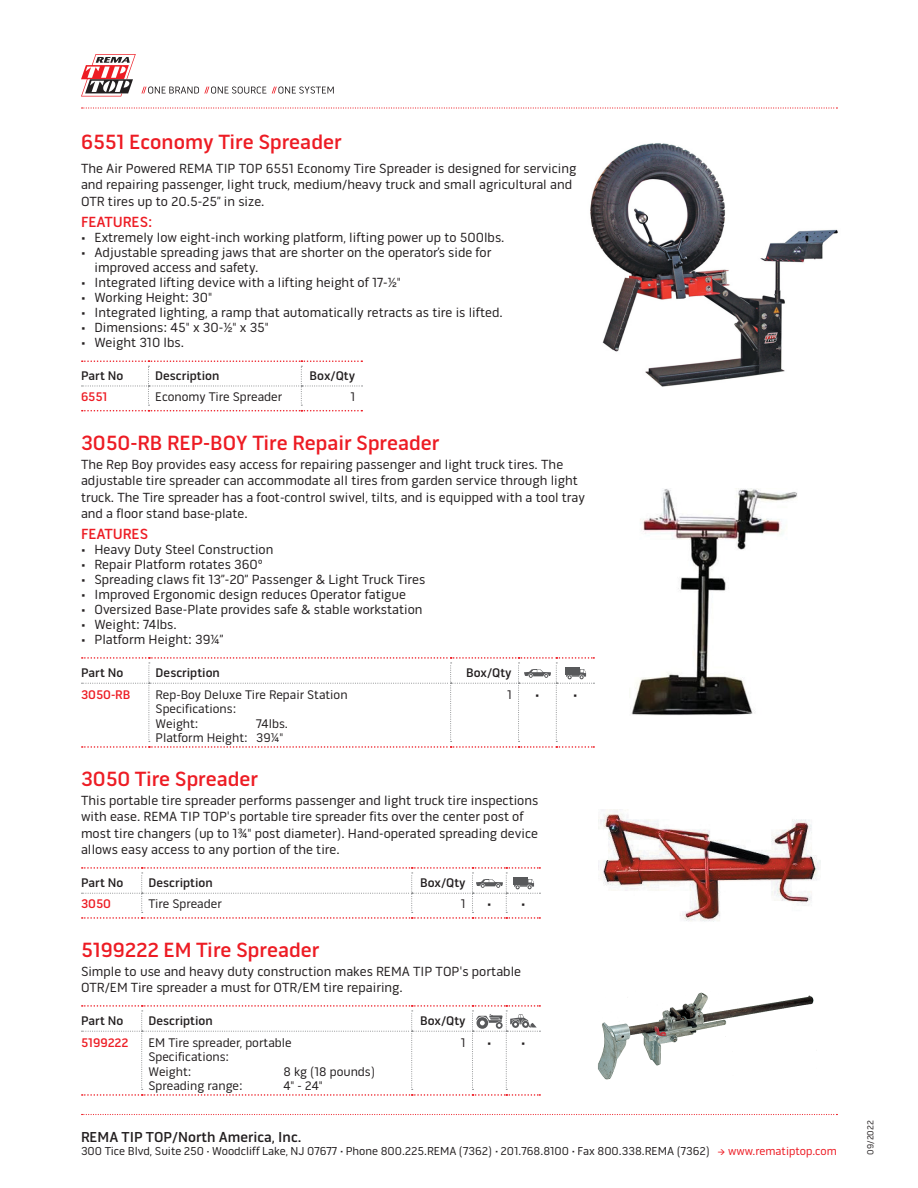
<style>
.page{position:relative;width:918px;height:1188px;background:#fff}
.page>*{position:absolute;margin:0;border:0;box-sizing:border-box;transform-origin:0 0}
.t1{font:500 21px "Pill Gothic 600 mg";color:#ed1c24}
.t2{font:500 15px "Pill Gothic 600 mg";color:#ed1c24}
.t3{font:500 14.7px "Pill Gothic 600 mg";color:#231f20}
.t4{font:13.5px/16.5px "Pill Gothic 600 mg";color:#231f20}
.t5{font:12.75px/14.4px "Pill Gothic 600 mg";color:#231f20}
.t6{font:500 12.75px "Pill Gothic 600 mg";color:#231f20}
.t7{font:500 12.75px "Pill Gothic 600 mg";color:#ed1c24}
.t8{font:11.7px "Pill Gothic 600 mg";color:#231f20}
.t9{font:9px "Pill Gothic 600 mg";color:#231f20}
.s1{font-size:13.2px}
.s2{font-weight:500;font-size:13.2px}
.s3{color:#ed1c24}
</style>
<div class="page">
<img style="left:590px;top:143px;width:248px;height:244px">
<img style="left:600px;top:810px;width:220px;height:112px">
<img style="left:631px;top:488px;width:166px;height:227px">
<img style="left:598px;top:992px;width:216px;height:88px">
<svg style="left:82px;top:657px;width:512px;height:91px"></svg>
<svg style="left:82px;top:867px;width:458px;height:52px"></svg>
<svg style="left:82px;top:1005px;width:458px;height:91px"></svg>
<svg style="left:82px;top:360px;width:281px;height:51px"></svg>
<svg style="left:82px;top:107px;width:755px;height:2px"></svg>
<svg style="left:81px;top:54px;width:253px;height:43px"></svg>
<svg style="left:82px;top:1114px;width:755px;height:1px"></svg>
<h1 class="t1" style="left:81px;top:134px;width:262px">6551 Economy Tire Spreader</h1>
<p class="t4" style="left:81px;top:162px;width:497px">The Air Powered REMA TIP TOP 6551 Economy Tire Spreader is designed for servicing and repairing passenger, light truck, medium/heavy truck and small agricultural and<br>OTR tires up to 20.5-25” in size.</p>
<p class="t2" style="left:81px;top:216px;width:73px">FEATURES:</p>
<p class="t4" style="left:81px;top:231px;width:425px">• Extremely low eight-inch working platform, lifting power up to 500lbs.</p>
<p class="t4" style="left:94px;top:247px;width:398px;line-height:15px;text-indent:-14px">• Adjustable spreading jaws that are shorter on the operator’s side for improved access and safety.</p>
<p class="t4" style="left:81px;top:276px;width:321px">• Integrated lifting device with a lifting height of 17-½"</p>
<p class="t4" style="left:81px;top:291px;width:133px">• Working Height: 30"</p>
<p class="t4" style="left:81px;top:306px;width:423px">• Integrated lighting, a ramp that automatically retracts as tire is lifted.</p>
<p class="t4" style="left:81px;top:321px;width:190px">• Dimensions: 45" x 30-½" x 35"</p>
<p class="t4" style="left:81px;top:336px;width:105px">• Weight 310 lbs.</p>
<p class="t6" style="left:81px;top:371px;width:44px">Part No</p>
<p class="t6" style="left:155px;top:371px;width:66px">Description</p>
<p class="t6" style="left:310px;top:371px;width:47px">Box/Qty</p>
<p class="t7" style="left:81px;top:391px;width:28px">6551</p>
<p class="t5" style="left:155px;top:391px;width:128px">Economy Tire Spreader</p>
<p class="t5" style="left:351px;top:391px;width:6px">1</p>
<h1 class="t1" style="left:81px;top:434px;width:360px">3050-RB REP-BOY Tire Repair Spreader</h1>
<p class="t4" style="left:81px;top:458px;width:506px">The Rep Boy provides easy access for repairing passenger and light truck tires. The adjustable tire spreader can accommodate all tires from garden service through light truck. The Tire spreader has a foot-control swivel, tilts, and is equipped with a tool tray and a floor stand base-plate.</p>
<p class="t2" style="left:81px;top:528px;width:69px">FEATURES</p>
<p class="t4" style="left:81px;top:544px;width:194px">• Heavy Duty Steel Construction</p>
<p class="t4" style="left:81px;top:559px;width:183px">• Repair Platform rotates 360º</p>
<p class="t4" style="left:81px;top:574px;width:346px">• Spreading claws fit 13”-20” Passenger &amp; Light Truck Tires</p>
<p class="t4" style="left:81px;top:589px;width:327px">• Improved Ergonomic design reduces Operator fatigue</p>
<p class="t4" style="left:81px;top:604px;width:343px">• Oversized Base-Plate provides safe &amp; stable workstation</p>
<p class="t4" style="left:81px;top:619px;width:97px">• Weight: 74lbs.</p>
<p class="t4" style="left:81px;top:634px;width:144px">• Platform Height: 39¼”</p>
<p class="t6" style="left:81px;top:668px;width:44px">Part No</p>
<p class="t6" style="left:156px;top:668px;width:66px">Description</p>
<p class="t6" style="left:466px;top:668px;width:47px">Box/Qty</p>
<p class="t7" style="left:81px;top:689px;width:51px">3050-RB</p>
<p class="t5" style="left:156px;top:689px;width:194px">Rep-Boy Deluxe Tire Repair Station<br>Specifications:<br>Weight:</p>
<p class="t5" style="left:507px;top:689px;width:6px">1</p>
<p class="t5" style="left:535px;top:689px;width:6px">•</p>
<p class="t5" style="left:573px;top:689px;width:6px">•</p>
<p class="t5" style="left:156px;top:718px;width:134px;text-indent:101px">74lbs.<br>Platform Height: 39¼"</p>
<h1 class="t1" style="left:81px;top:771px;width:179px">3050 Tire Spreader</h1>
<p class="t4" style="left:81px;top:794px;width:459px">This portable tire spreader performs passenger and light truck tire inspections with ease. REMA TIP TOP's portable tire spreader fits over the center post of most tire changers (up to 1¾" post diameter). Hand-operated spreading device allows easy access to any portion of the tire.</p>
<p class="t6" style="left:81px;top:878px;width:44px">Part No</p>
<p class="t6" style="left:149px;top:878px;width:66px">Description</p>
<p class="t6" style="left:420px;top:878px;width:47px">Box/Qty</p>
<p class="t7" style="left:81px;top:898px;width:32px">3050</p>
<p class="t5" style="left:148px;top:898px;width:75px">Tire Spreader</p>
<p class="t5" style="left:461px;top:898px;width:6px">1</p>
<p class="t5" style="left:487px;top:898px;width:40px">• •</p>
<h1 class="t1" style="left:81px;top:942px;width:240px">5199222 EM Tire Spreader</h1>
<p class="t4" style="left:81px;top:965px;width:442px">Simple to use and heavy duty construction makes REMA TIP TOP's portable<br>OTR/EM Tire spreader a must for OTR/EM tire repairing.</p>
<p class="t6" style="left:81px;top:1016px;width:44px">Part No</p>
<p class="t6" style="left:148px;top:1016px;width:66px">Description</p>
<p class="t6" style="left:420px;top:1016px;width:47px">Box/Qty</p>
<p class="t7" style="left:81px;top:1037px;width:49px">5199222</p>
<p class="t5" style="left:148px;top:1037px;width:145px">EM Tire spreader, portable<br>Specifications:<br>Weight:</p>
<p class="t5" style="left:461px;top:1037px;width:6px">1</p>
<p class="t5" style="left:487px;top:1037px;width:40px">• •</p>
<p class="t5" style="left:284px;top:1066px;width:93px">8 kg (18 pounds)</p>
<p class="t5" style="left:148px;top:1080px;width:96px">Spreading range:</p>
<p class="t5" style="left:284px;top:1080px;width:41px">4" - 24"</p>
<p class="t3" style="left:81px;top:1131px;width:222px">REMA TIP TOP/North America, Inc.</p>
<p class="t8" style="left:81px;top:1146px;width:757px">300 Tice Blvd, Suite 250 <span class="s1">·</span> Woodcliff Lake, NJ 07677 <span class="s2">·</span> Phone 800.225.REMA (7362) <span class="s2">·</span> 201.768.8100 <span class="s2">·</span> Fax 800.338.REMA (7362) <span class="s3">→ www.rematiptop.com</span></p>
<p class="t9" style="left:867px;top:1155px;width:36px;rotate:-90deg">09/2022</p>
</div>
